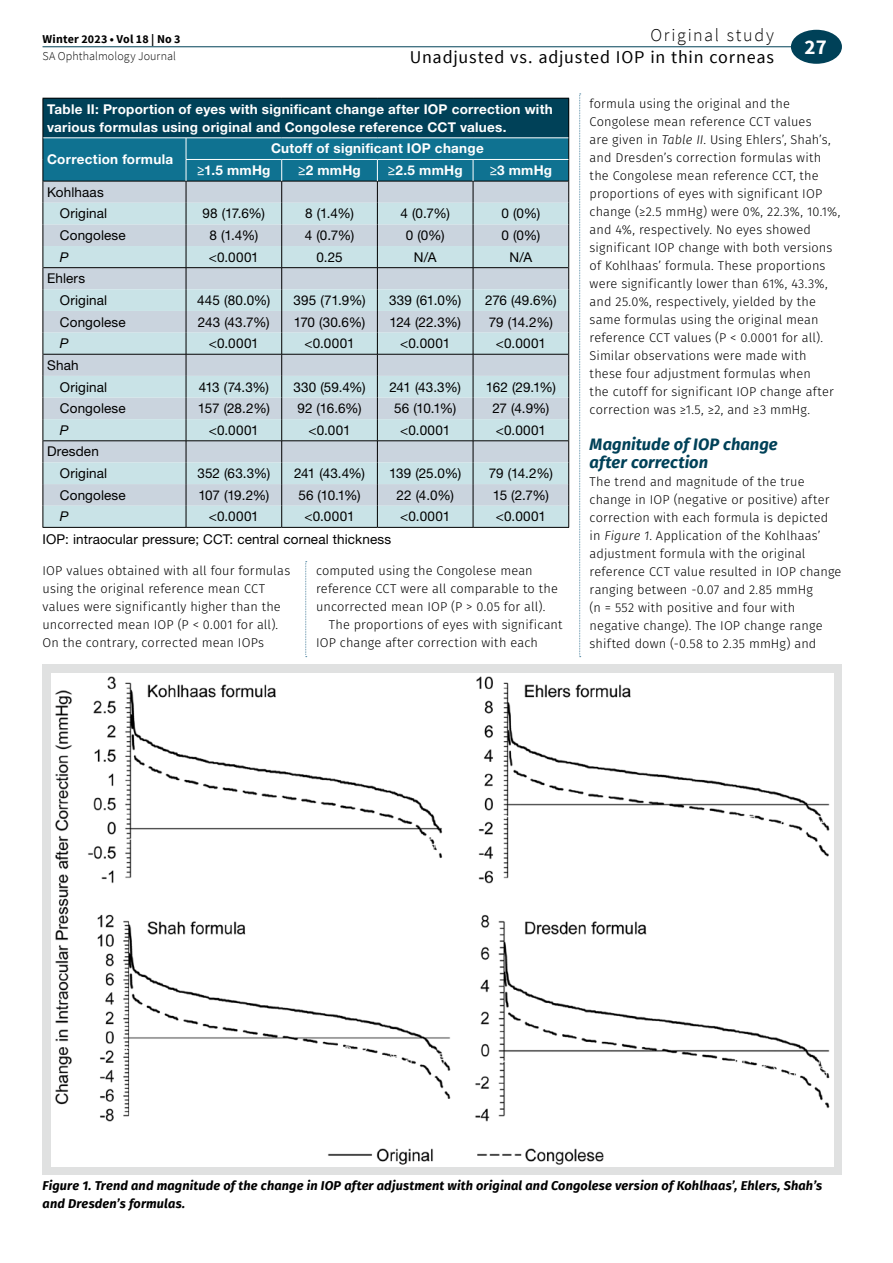
<style>
.page{position:relative;width:893px;height:1263px;background:#fff}
.page>*{position:absolute;margin:0;border:0;box-sizing:border-box;transform-origin:0 0}
.t1{font:700 21px "Source Sans Pro";color:#fff}
.Strap{font:18px "Source Sans Pro";letter-spacing:.045em;color:#000}
.Strap-2{font:300 18px "Source Sans Pro";letter-spacing:.095em;color:#000}
.Sub_Head_2{font:italic 700 16.5px/18px "Fira Sans";color:#004158}
.Table_Body{font:13.5px "Helvetica Neue LT Std";letter-spacing:.01em;color:#000}
.Table_Figure_Head{font:700 13.5px/18px "Helvetica Neue LT Std";letter-spacing:.02em;color:#fff}
.Table_Body-2{font:700 13.5px "Helvetica Neue LT Std";letter-spacing:.02em;color:#fff}
.Table_Body-3{font:italic 13.5px "Helvetica Neue LT Std";color:#000}
.Body{font:300 12.75px/18px "Fira Sans";letter-spacing:.01em;color:#000}
.Body_1st{font:300 12.75px/18px "Fira Sans";letter-spacing:.01em;color:#000}
.t2{font:italic 700 12.75px/18px "Fira Sans";letter-spacing:.01em;color:#000}
.t3{font:300 12px "Source Sans Pro";letter-spacing:.01em;color:#000}
.t4{font:700 12px "Source Sans Pro";letter-spacing:.015em;color:#000}
.s1{font-style:italic}
</style>
<div class="page">
<hr style="left:43px;top:47px;width:756px;height:1px;background:#004158">
<div style="left:791px;top:30px;width:51px;height:34px;background:#004158;border-radius:50%"></div>
<svg style="left:305px;top:561px;width:2px;height:96px"></svg>
<svg style="left:579px;top:94px;width:2px;height:563px"></svg>
<div style="left:43px;top:98px;width:526px;height:40px;background:#004158"></div>
<hr style="left:43px;top:98px;width:143px;height:1px;background:#000">
<hr style="left:43px;top:99px;width:1px;height:39px;background:#000">
<hr style="left:186px;top:98px;width:96px;height:1px;background:#000">
<hr style="left:282px;top:98px;width:95px;height:1px;background:#000">
<hr style="left:377px;top:98px;width:96px;height:1px;background:#000">
<hr style="left:473px;top:98px;width:96px;height:1px;background:#000">
<hr style="left:568px;top:99px;width:1px;height:39px;background:#000">
<hr style="left:43px;top:527px;width:143px;height:1px;background:#000">
<hr style="left:186px;top:527px;width:96px;height:1px;background:#000">
<hr style="left:282px;top:527px;width:95px;height:1px;background:#000">
<hr style="left:377px;top:527px;width:96px;height:1px;background:#000">
<hr style="left:473px;top:527px;width:96px;height:1px;background:#000">
<svg style="left:43px;top:138px;width:526px;height:389px;background:#b2ccd5"></svg>
<div style="left:43px;top:665px;width:799px;height:510px;background:#e0e1e1"></div>
<img style="left:51px;top:673px;width:782px;height:493px">
<p class="t4" style="left:43px;top:31px;width:140px">Winter 2023 • Vol 18 | No 3</p>
<p class="t3" style="left:43px;top:48px;width:135px">SA Ophthalmology Journal</p>
<p class="Strap-2" style="left:650px;top:24px;width:125px">Original study</p>
<p class="Strap" style="left:410px;top:46px;width:366px">Unadjusted vs. adjusted IOP in thin corneas</p>
<h1 class="t1" style="left:805px;top:33px;width:24px">27</h1>
<p class="Table_Figure_Head" style="left:47px;top:100px;width:507px">Table II: Proportion of eyes with significant change after IOP correction with various formulas using original and Congolese reference CCT values.</p>
<p class="Table_Body-2" style="left:47px;top:151px;width:128px">Correction formula</p>
<p class="Table_Body-2" style="left:271px;top:140px;width:214px">Cutoff of significant IOP change</p>
<p class="Table_Body-2" style="left:197px;top:162px;width:75px">≥1.5 mmHg</p>
<p class="Table_Body-2" style="left:298px;top:162px;width:64px">≥2 mmHg</p>
<p class="Table_Body-2" style="left:388px;top:162px;width:76px">≥2.5 mmHg</p>
<p class="Table_Body-2" style="left:490px;top:162px;width:64px">≥3 mmHg</p>
<p class="Table_Body" style="left:47px;top:184px;width:58px">Kohlhaas</p>
<p class="Table_Body" style="left:60px;top:206px;width:49px">Original</p>
<p class="Table_Body" style="left:203px;top:206px;width:64px">98 (17.6%)</p>
<p class="Table_Body" style="left:305px;top:206px;width:50px">8 (1.4%)</p>
<p class="Table_Body" style="left:400px;top:206px;width:51px">4 (0.7%)</p>
<p class="Table_Body" style="left:501px;top:206px;width:40px">0 (0%)</p>
<p class="Table_Body" style="left:60px;top:227px;width:67px">Congolese</p>
<p class="Table_Body" style="left:210px;top:227px;width:50px">8 (1.4%)</p>
<p class="Table_Body" style="left:305px;top:227px;width:51px">4 (0.7%)</p>
<p class="Table_Body" style="left:406px;top:227px;width:40px">0 (0%)</p>
<p class="Table_Body" style="left:501px;top:227px;width:40px">0 (0%)</p>
<p class="Table_Body-3" style="left:60px;top:249px;width:10px">P</p>
<p class="Table_Body" style="left:209px;top:249px;width:51px">&lt;0.0001</p>
<p class="Table_Body" style="left:316px;top:249px;width:28px">0.25</p>
<p class="Table_Body" style="left:414px;top:249px;width:24px">N/A</p>
<p class="Table_Body" style="left:510px;top:249px;width:24px">N/A</p>
<p class="Table_Body" style="left:47px;top:270px;width:39px">Ehlers</p>
<p class="Table_Body" style="left:60px;top:292px;width:49px">Original</p>
<p class="Table_Body" style="left:197px;top:292px;width:75px">445 (80.0%)</p>
<p class="Table_Body" style="left:293px;top:292px;width:74px">395 (71.9%)</p>
<p class="Table_Body" style="left:389px;top:292px;width:73px">339 (61.0%)</p>
<p class="Table_Body" style="left:485px;top:292px;width:73px">276 (49.6%)</p>
<p class="Table_Body" style="left:60px;top:314px;width:67px">Congolese</p>
<p class="Table_Body" style="left:198px;top:314px;width:73px">243 (43.7%)</p>
<p class="Table_Body" style="left:294px;top:314px;width:73px">170 (30.6%)</p>
<p class="Table_Body" style="left:390px;top:314px;width:73px">124 (22.3%)</p>
<p class="Table_Body" style="left:489px;top:314px;width:66px">79 (14.2%)</p>
<p class="Table_Body-3" style="left:60px;top:335px;width:10px">P</p>
<p class="Table_Body" style="left:209px;top:335px;width:51px">&lt;0.0001</p>
<p class="Table_Body" style="left:305px;top:335px;width:51px">&lt;0.0001</p>
<p class="Table_Body" style="left:400px;top:335px;width:51px">&lt;0.0001</p>
<p class="Table_Body" style="left:496px;top:335px;width:51px">&lt;0.0001</p>
<p class="Table_Body" style="left:47px;top:357px;width:33px">Shah</p>
<p class="Table_Body" style="left:60px;top:379px;width:49px">Original</p>
<p class="Table_Body" style="left:199px;top:379px;width:72px">413 (74.3%)</p>
<p class="Table_Body" style="left:293px;top:379px;width:74px">330 (59.4%)</p>
<p class="Table_Body" style="left:390px;top:379px;width:73px">241 (43.3%)</p>
<p class="Table_Body" style="left:486px;top:379px;width:71px">162 (29.1%)</p>
<p class="Table_Body" style="left:60px;top:400px;width:67px">Congolese</p>
<p class="Table_Body" style="left:198px;top:400px;width:73px">157 (28.2%)</p>
<p class="Table_Body" style="left:297px;top:400px;width:66px">92 (16.6%)</p>
<p class="Table_Body" style="left:394px;top:400px;width:64px">56 (10.1%)</p>
<p class="Table_Body" style="left:492px;top:400px;width:59px">27 (4.9%)</p>
<p class="Table_Body-3" style="left:60px;top:422px;width:10px">P</p>
<p class="Table_Body" style="left:209px;top:422px;width:51px">&lt;0.0001</p>
<p class="Table_Body" style="left:309px;top:422px;width:44px">&lt;0.001</p>
<p class="Table_Body" style="left:400px;top:422px;width:51px">&lt;0.0001</p>
<p class="Table_Body" style="left:496px;top:422px;width:51px">&lt;0.0001</p>
<p class="Table_Body" style="left:47px;top:444px;width:53px">Dresden</p>
<p class="Table_Body" style="left:60px;top:465px;width:49px">Original</p>
<p class="Table_Body" style="left:197px;top:465px;width:74px">352 (63.3%)</p>
<p class="Table_Body" style="left:294px;top:465px;width:72px">241 (43.4%)</p>
<p class="Table_Body" style="left:389px;top:465px;width:73px">139 (25.0%)</p>
<p class="Table_Body" style="left:489px;top:465px;width:66px">79 (14.2%)</p>
<p class="Table_Body" style="left:60px;top:487px;width:67px">Congolese</p>
<p class="Table_Body" style="left:198px;top:487px;width:73px">107 (19.2%)</p>
<p class="Table_Body" style="left:298px;top:487px;width:64px">56 (10.1%)</p>
<p class="Table_Body" style="left:397px;top:487px;width:59px">22 (4.0%)</p>
<p class="Table_Body" style="left:493px;top:487px;width:58px">15 (2.7%)</p>
<p class="Table_Body-3" style="left:60px;top:508px;width:10px">P</p>
<p class="Table_Body" style="left:209px;top:508px;width:51px">&lt;0.0001</p>
<p class="Table_Body" style="left:305px;top:508px;width:51px">&lt;0.0001</p>
<p class="Table_Body" style="left:400px;top:508px;width:51px">&lt;0.0001</p>
<p class="Table_Body" style="left:496px;top:508px;width:51px">&lt;0.0001</p>
<p class="Table_Body" style="left:43px;top:531px;width:350px">IOP: intraocular pressure; CCT: central corneal thickness</p>
<p class="Body_1st" style="left:43px;top:563px;width:249px">IOP values obtained with all four formulas using the original reference mean CCT values were significantly higher than the uncorrected mean IOP (P &lt; 0.001 for all).<br>On the contrary, corrected mean IOPs</p>
<p class="Body_1st" style="left:316px;top:563px;width:243px">computed using the Congolese mean reference CCT were all comparable to the uncorrected mean IOP (P &gt; 0.05 for all).</p>
<p class="Body" style="left:316px;top:617px;width:248px;text-indent:13px">The proportions of eyes with significant<br>IOP change after correction with each</p>
<p class="Body" style="left:590px;top:95px;width:252px">formula using the original and the Congolese mean reference CCT values<br>are given in <span class="s1">Table II</span>. Using Ehlers’, Shah’s, and Dresden’s correction formulas with the Congolese mean reference CCT, the proportions of eyes with significant IOP change (≥2.5 mmHg) were 0%, 22.3%, 10.1%, and 4%, respectively. No eyes showed significant IOP change with both versions of Kohlhaas’ formula. These proportions were significantly lower than 61%, 43.3%, and 25.0%, respectively, yielded by the same formulas using the original mean reference CCT values (P &lt; 0.0001 for all).<br>Similar observations were made with these four adjustment formulas when<br>the cutoff for significant IOP change after correction was ≥1.5, ≥2, and ≥3 mmHg.</p>
<p class="Sub_Head_2" style="left:590px;top:436px;width:190px">Magnitude of IOP change after correction</p>
<p class="Body_1st" style="left:590px;top:473px;width:253px">The trend and magnitude of the true change in IOP (negative or positive) after correction with each formula is depicted in <span class="s1">Figure 1</span>. Application of the Kohlhaas’ adjustment formula with the original reference CCT value resulted in IOP change ranging between -0.07 and 2.85 mmHg<br>(n = 552 with positive and four with negative change). The IOP change range shifted down (-0.58 to 2.35 mmHg) and</p>
<p class="t2" style="left:43px;top:1177px;width:781px">Figure 1. Trend and magnitude of the change in IOP after adjustment with original and Congolese version of Kohlhaas’, Ehlers, Shah’s and Dresden’s formulas.</p>
</div>
